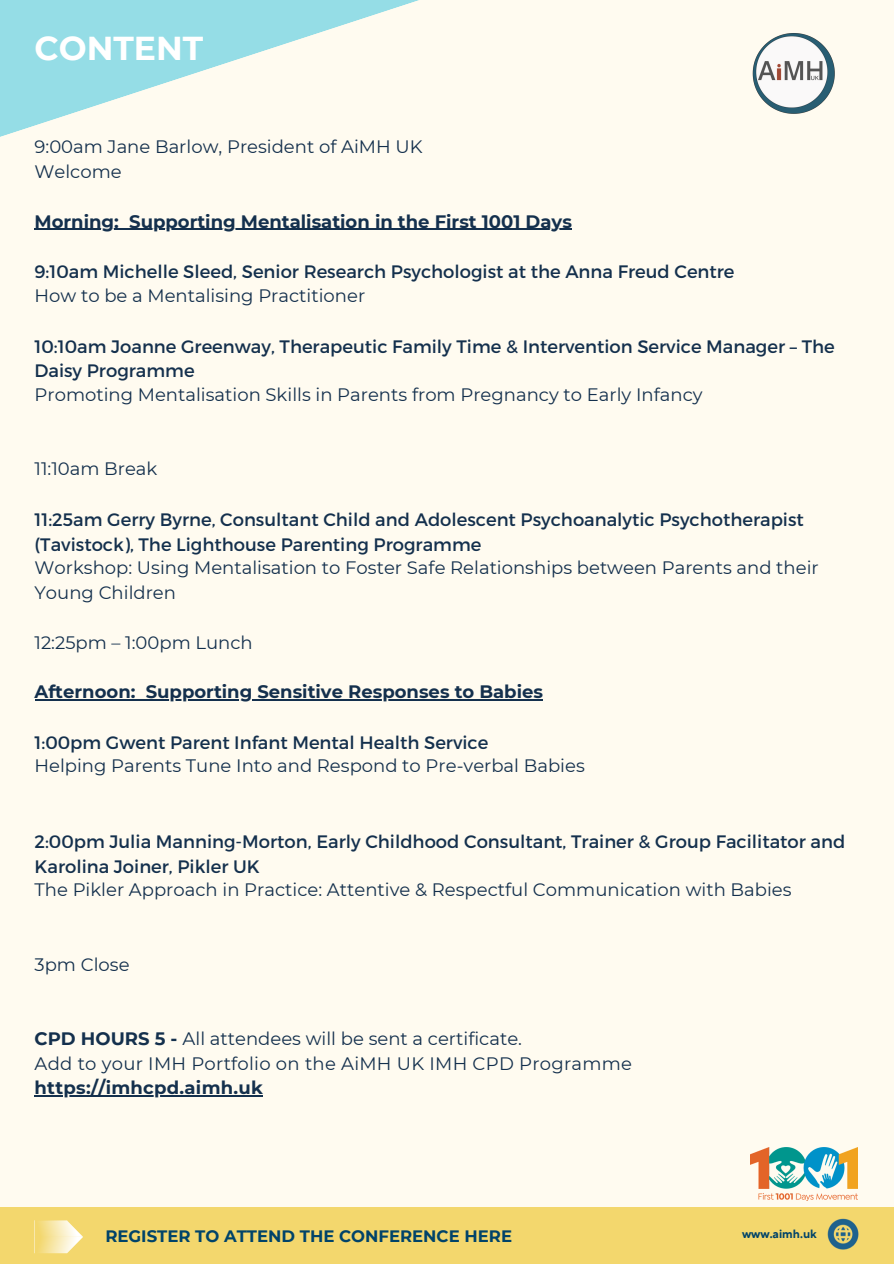
<style>
.page{position:relative;width:894px;height:1264px;background:#fff}
.page>*{position:absolute;margin:0;border:0;box-sizing:border-box;transform-origin:0 0}
.t1{font:700 33px "Montserrat";color:#fff}
.t2{font:18px/24.3px "Montserrat";color:#14304d}
.t3{font:700 18px "Montserrat";color:#14304d}
.t4{font:700 16.5px "Montserrat";color:#004369}
.t5{font:700 12px "TT Norms Pro";color:#004369}
.s1{font-weight:700}
</style>
<div class="page">
<div style="left:0;top:0;width:893px;height:1263px;background:#fffbf0"></div>
<svg style="left:0;top:0;width:419px;height:137px"></svg>
<hr style="left:35px;top:229px;width:84px;height:1px;background:#14304d">
<hr style="left:129px;top:229px;width:442px;height:1px;background:#14304d">
<hr style="left:35px;top:699px;width:100px;height:1px;background:#14304d">
<hr style="left:146px;top:699px;width:397px;height:1px;background:#14304d">
<hr style="left:35px;top:1095px;width:228px;height:1px;background:#14304d">
<img style="left:752px;top:33px;width:83px;height:81px">
<div style="left:0;top:1206px;width:893px;height:57px;background:#f3d76d"></div>
<svg style="left:39px;top:1220px;width:44px;height:33px"></svg>
<img style="left:827px;top:1218px;width:32px;height:32px">
<img style="left:750px;top:1147px;width:106px;height:53px">
<h4 class="t1" style="left:35px;top:28px;width:170px">CONTENT</h4>
<h1 class="t2" style="left:35px;top:134px;width:389px;line-height:24.8px">9:00am Jane Barlow, President of AiMH UK<br>Welcome</h1>
<p class="t3" style="left:35px;top:210px;width:86px">Morning:</p>
<h4 class="t3" style="left:129px;top:210px;width:444px">Supporting Mentalisation in the First 1001 Days</h4>
<h4 class="t2" style="left:35px;top:259px;width:701px;line-height:23.7px">9:10am Michelle Sleed, Senior Research Psychologist at the Anna Freud Centre<br>How to be a Mentalising Practitioner</h4>
<h3 class="t2" style="left:35px;top:333px;width:801px">10:10am Joanne Greenway, Therapeutic Family Time &amp; Intervention Service Manager – The<br>Daisy Programme<br>Promoting Mentalisation Skills in Parents from Pregnancy to Early Infancy</h3>
<h4 class="t2" style="left:35px;top:456px;width:124px">11:10am Break</h4>
<h4 class="t2" style="left:35px;top:506px;width:785px">11:25am Gerry Byrne, Consultant Child and Adolescent Psychoanalytic Psychotherapist (Tavistock), The Lighthouse Parenting Programme<br>Workshop: Using Mentalisation to Foster Safe Relationships between Parents and their Young Children</h4>
<h4 class="t2" style="left:35px;top:630px;width:220px">12:25pm – 1:00pm Lunch</h4>
<h4 class="t3" style="left:35px;top:680px;width:102px">Afternoon:</h4>
<h4 class="t3" style="left:146px;top:680px;width:399px">Supporting Sensitive Responses to Babies</h4>
<h4 class="t2" style="left:35px;top:729px;width:455px">1:00pm Gwent Parent Infant Mental Health Service</h4>
<h3 class="t2" style="left:35px;top:753px;width:551px">Helping Parents Tune Into and Respond to Pre-verbal Babies</h3>
<h3 class="t2" style="left:35px;top:828px;width:812px;line-height:24.8px">2:00pm Julia Manning-Morton, Early Childhood Consultant, Trainer &amp; Group Facilitator and<br>Karolina Joiner, Pikler UK</h3>
<h4 class="t2" style="left:35px;top:877px;width:758px">The Pikler Approach in Practice: Attentive &amp; Respectful Communication with Babies</h4>
<h4 class="t2" style="left:35px;top:951px;width:96px">3pm Close</h4>
<h4 class="t2" style="left:35px;top:1026px;width:489px"><span class="s1">CPD HOURS 5 -</span> All attendees will be sent a certificate.</h4>
<h4 class="t2" style="left:35px;top:1050px;width:599px">Add to your IMH Portfolio on the AiMH UK IMH CPD Programme</h4>
<h4 class="t3" style="left:35px;top:1076px;width:230px">https://imhcpd.aimh.uk</h4>
<p class="t4" style="left:105px;top:1225px;width:408px">REGISTER TO ATTEND THE CONFERENCE HERE</p>
<p class="t5" style="left:741px;top:1226px;width:76px">www.aimh.uk</p>
</div>
